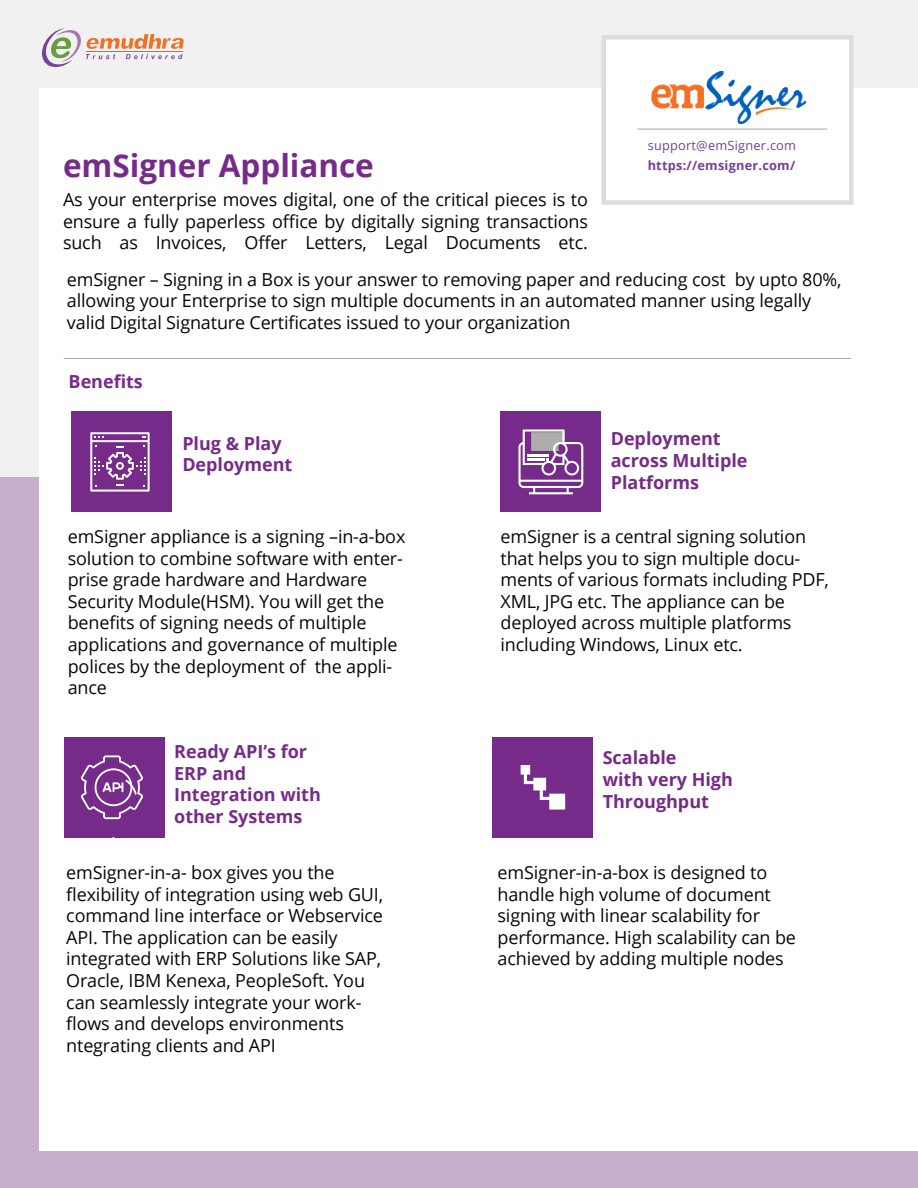
<style>
.page{position:relative;width:918px;height:1188px;background:#f1f1f2}
.page>*{position:absolute;margin:0;border:0;box-sizing:border-box;transform-origin:0 0}
.t1{font:700 31.5px "Open Sans";color:#762b8a}
.t2{font:18px/21.6px "Open Sans";letter-spacing:-.01em;color:#070707}
.t3{font:700 18px/21.6px "Open Sans";color:#762b8a}
.t4{font:700 12.75px "Open Sans";letter-spacing:.02em;color:#764097}
.t5{font:12.75px "Open Sans";letter-spacing:.02em;color:#764097}
</style>
<div class="page">
<div style="left:0;top:477px;width:918px;height:711px;background:#c6aecc"></div>
<div style="left:39px;top:88px;width:879px;height:1062px;background:#fff"></div>
<hr style="left:64px;top:358px;width:787px;height:1px;background:#a7a9ac">
<div style="left:71px;top:412px;width:101px;height:100px;background:#762b8a"></div>
<svg style="left:90px;top:432px;width:60px;height:60px"></svg>
<div style="left:501px;top:412px;width:100px;height:100px;background:#762b8a"></div>
<svg style="left:518px;top:429px;width:65px;height:65px"></svg>
<div style="left:602px;top:35px;width:252px;height:170px;background:#fff;border:4px solid #dcddde"></div>
<div style="left:493px;top:737px;width:100px;height:101px;background:#762b8a"></div>
<svg style="left:521px;top:765px;width:44px;height:45px"></svg>
<img style="left:652px;top:71px;width:155px;height:53px">
<hr style="left:637px;top:129px;width:190px;height:1px;background:#a7a9ac">
<svg style="left:42px;top:28px;width:142px;height:40px"></svg>
<div style="left:64px;top:737px;width:101px;height:101px;background:#762b8a"></div>
<svg style="left:81px;top:755px;width:62px;height:64px"></svg>
<p class="t5" style="left:648px;top:137px;width:150px">support@emSigner.com</p>
<p class="t4" style="left:648px;top:156px;width:149px">https://emsigner.com/</p>
<h1 class="t1" style="left:63px;top:143px;width:312px">emSigner Appliance</h1>
<p class="t2" style="left:63px;top:188px;width:527px;text-align:justify">As your enterprise moves digital, one of the critical pieces is to ensure a fully paperless office by digitally signing transactions such as Invoices, Offer Letters, Legal Documents etc.</p>
<p class="t2" style="left:67px;top:268px;width:776px">emSigner – Signing in a Box is your answer to removing paper and reducing cost by upto 80%, allowing your Enterprise to sign multiple documents in an automated manner using legally valid Digital Signature Certificates issued to your organization</p>
<p class="t3" style="left:69px;top:370px;width:76px">Benefits</p>
<p class="t3" style="left:182px;top:432px;width:112px">Plug &amp; Play<br>Deployment</p>
<p class="t3" style="left:611px;top:428px;width:138px">Deployment across Multiple<br>Platforms</p>
<p class="t2" style="left:68px;top:525px;width:339px">emSigner appliance is a signing –in-a-box solution to combine software with enter&shy;prise grade hardware and Hardware Security Module(HSM). You will get the benefits of signing needs of multiple applications and governance of multiple polices by the deployment of the appli&shy;ance</p>
<p class="t2" style="left:501px;top:525px;width:330px">emSigner is a central signing solution that helps you to sign multiple docu&shy;ments of various formats including PDF, XML, JPG etc. The appliance can be deployed across multiple platforms including Windows, Linux etc.</p>
<p class="t3" style="left:174px;top:740px;width:148px">Ready API’s for<br>ERP and<br>Integration with other Systems</p>
<p class="t2" style="left:66px;top:861px;width:318px">emSigner-in-a- box gives you the flexibility of integration using web GUI, command line interface or Webservice API. The application can be easily integrated with ERP Solutions like SAP, Oracle, IBM Kenexa, PeopleSoft. You can seamlessly integrate your work&shy;flows and develops environments ntegrating clients and API</p>
<p class="t3" style="left:603px;top:747px;width:132px">Scalable<br>with very High<br>Throughput</p>
<p class="t2" style="left:498px;top:861px;width:300px">emSigner-in-a-box is designed to handle high volume of document signing with linear scalability for performance. High scalability can be achieved by adding multiple nodes</p>
</div>
